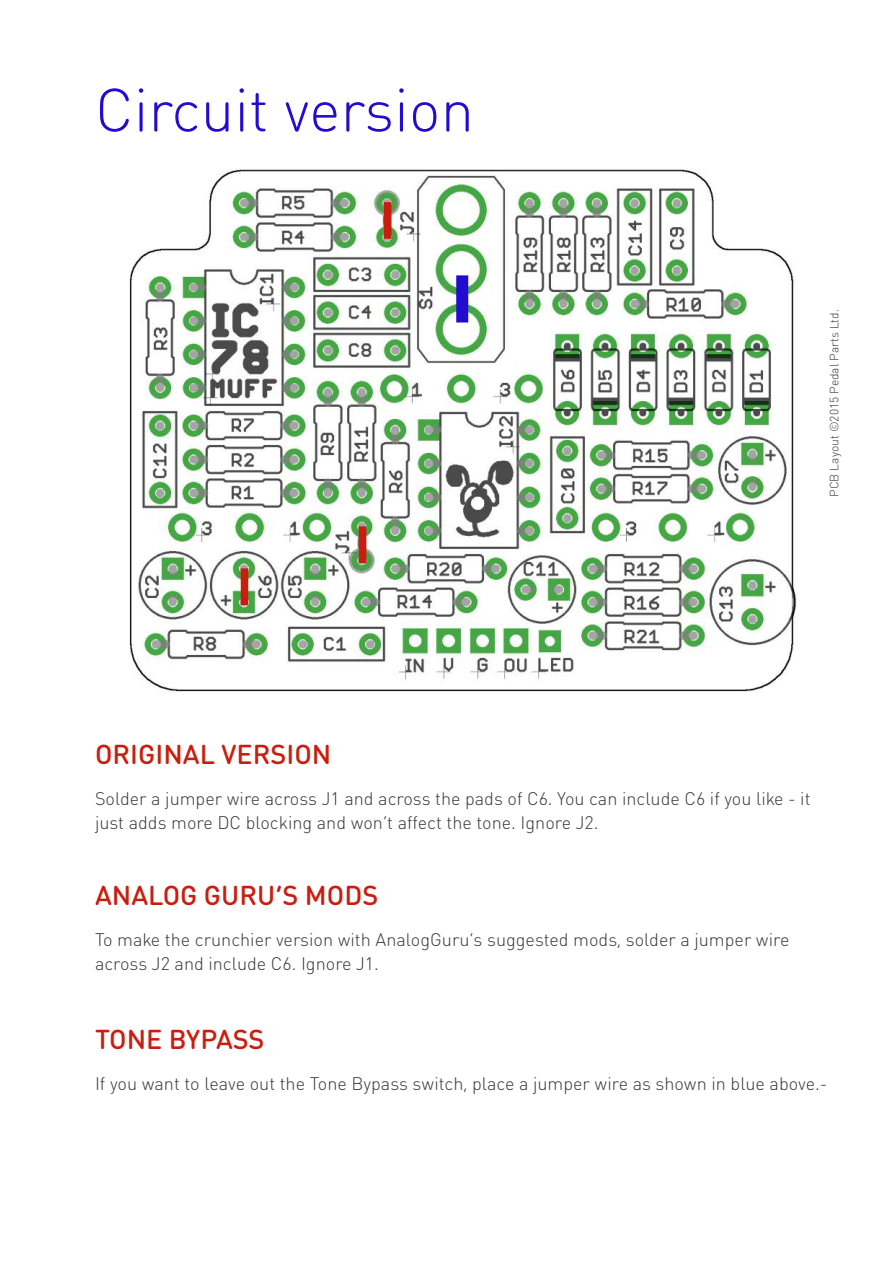
<style>
.page{position:relative;width:893px;height:1263px;background:#fff}
.page>*{position:absolute;margin:0;border:0;box-sizing:border-box;transform-origin:0 0}
.t1{font:300 60px "DIN Round Pro";color:#230cd1}
.t2{font:500 27px "DIN Round Pro";color:#c91e0e}
.t3{font:300 18px/24px "DIN Round Pro";color:#39383a}
.t4{font:300 12px "DIN Round Pro";color:#39383a}
</style>
<div class="page">
<img style="left:129px;top:169px;width:668px;height:523px">
<div style="left:456px;top:275px;width:12px;height:47px;background:#230cd1"></div>
<div style="left:359px;top:526px;width:7px;height:37px;background:#c91e0e"></div>
<div style="left:384px;top:202px;width:7px;height:37px;background:#c91e0e"></div>
<div style="left:241px;top:568px;width:7px;height:37px;background:#c91e0e"></div>
<h1 class="t1" style="left:95px;top:76px;width:381px">Circuit version</h1>
<p class="t4" style="left:827px;top:497px;width:189px;rotate:-90deg">PCB Layout ©2015 Pedal Parts Ltd.</p>
<h2 class="t2" style="left:95px;top:739px;width:238px">ORIGINAL VERSION</h2>
<p class="t3" style="left:95px;top:787px;width:717px">Solder a jumper wire across J1 and across the pads of C6. You can include C6 if you like - it just adds more DC blocking and won’t affect the tone. Ignore J2.</p>
<h2 class="t2" style="left:95px;top:880px;width:285px">ANALOG GURU’S MODS</h2>
<p class="t3" style="left:95px;top:928px;width:696px">To make the crunchier version with AnalogGuru’s suggested mods, solder a jumper wire across J2 and include C6. Ignore J1.</p>
<h2 class="t2" style="left:95px;top:1024px;width:171px">TONE BYPASS</h2>
<p class="t3" style="left:95px;top:1072px;width:734px">If you want to leave out the Tone Bypass switch, place a jumper wire as shown in blue above.-</p>
</div>
